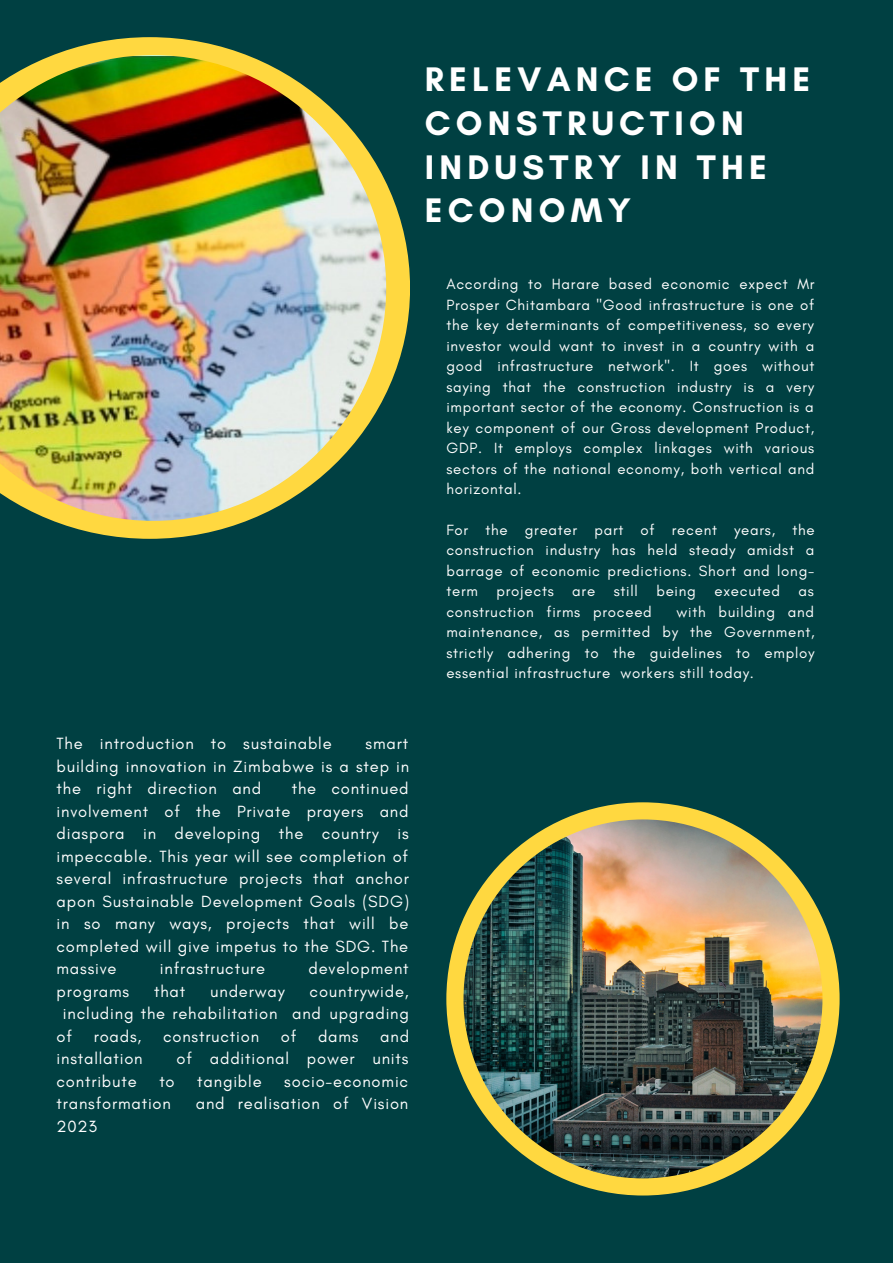
<style>
.page{position:relative;width:893px;height:1264px;background:#fff}
.page>*{position:absolute;margin:0;border:0;box-sizing:border-box;transform-origin:0 0}
.t1{font:700 34.65px/43.8px "Glacial Indifference";letter-spacing:.15em;color:#fff}
.t2{font:16.5px/22.5px "Glacial Indifference";letter-spacing:.05em;color:#fff;text-align:justify}
.t3{font:15px/20.4px "Glacial Indifference";letter-spacing:.05em;color:#fff;text-align:justify}
</style>
<div class="page">
<div style="left:0;top:0;width:892px;height:1262px;background:#004042"></div>
<svg style="left:53px;top:37px;width:357px;height:502px"></svg>
<div style="left:446px;top:802px;width:393px;height:393px;background:#ffd840;border-radius:50%"></div>
<img style="left:0;top:55px;width:386px;height:466px">
<img style="left:463px;top:819px;width:359px;height:359px;border-radius:50%">
<p class="t1" style="left:425px;top:57px;width:387px">RELEVANCE OF THE<br>CONSTRUCTION<br>INDUSTRY IN THE<br>ECONOMY</p>
<p class="t2" style="left:57px;top:732px;width:277px">The introduction to sustainable</p>
<p class="t2" style="left:57px;top:732px;width:354px;text-indent:309px">smart building innovation in Zimbabwe is a step in the right direction and</p>
<p class="t2" style="left:57px;top:777px;width:354px;text-indent:235px">the continued involvement of the Private prayers and diaspora in developing the country is impeccable. This year will see completion of several infrastructure projects that anchor apon Sustainable Development Goals (SDG) in so many ways, projects that will be completed will give impetus to the SDG. The massive</p>
<p class="t2" style="left:160px;top:957px;width:107px">infrastructure</p>
<p class="t2" style="left:308px;top:957px;width:102px">development</p>
<p class="t2" style="left:57px;top:979px;width:74px">programs</p>
<p class="t2" style="left:154px;top:979px;width:33px">that</p>
<p class="t2" style="left:210px;top:979px;width:76px">underway</p>
<p class="t2" style="left:309px;top:979px;width:101px">countrywide,</p>
<p class="t2" style="left:63px;top:1002px;width:347px">including the rehabilitation and upgrading</p>
<p class="t2" style="left:57px;top:1024px;width:17px">of</p>
<p class="t2" style="left:94px;top:1024px;width:49px">roads,</p>
<p class="t2" style="left:163px;top:1024px;width:98px">construction</p>
<p class="t2" style="left:281px;top:1024px;width:17px">of</p>
<p class="t2" style="left:318px;top:1024px;width:42px">dams</p>
<p class="t2" style="left:380px;top:1024px;width:30px">and</p>
<p class="t2" style="left:57px;top:1047px;width:88px">installation</p>
<p class="t2" style="left:177px;top:1047px;width:233px">of additional power units</p>
<p class="t2" style="left:57px;top:1069px;width:82px">contribute</p>
<p class="t2" style="left:159px;top:1069px;width:17px">to</p>
<p class="t2" style="left:197px;top:1069px;width:66px">tangible</p>
<p class="t2" style="left:284px;top:1069px;width:125px">socio-economic</p>
<p class="t2" style="left:57px;top:1092px;width:116px">transformation</p>
<p class="t2" style="left:196px;top:1092px;width:214px">and realisation of Vision</p>
<p class="t2" style="left:57px;top:1114px;width:42px">2023</p>
<p class="t3" style="left:446px;top:274px;width:369px">According to Harare based economic expect Mr Prosper Chitambara "Good infrastructure is one of the key determinants of competitiveness, so every investor would want to invest in a country with a good infrastructure network". It goes without saying that the construction industry is a very important sector of the economy. Construction is a key component of our Gross development Product, GDP. It employs complex linkages with various sectors of the national economy, both vertical and horizontal.</p>
<p class="t3" style="left:446px;top:519px;width:370px">For the greater part of recent years, the construction industry has held steady amidst a barrage of economic predictions. Short and long&shy;term projects are still being executed as construction firms proceed</p>
<p class="t3" style="left:446px;top:601px;width:370px;text-indent:230px">with building and maintenance, as permitted by the Government, strictly adhering to the guidelines to employ essential infrastructure workers still today.</p>
</div>
